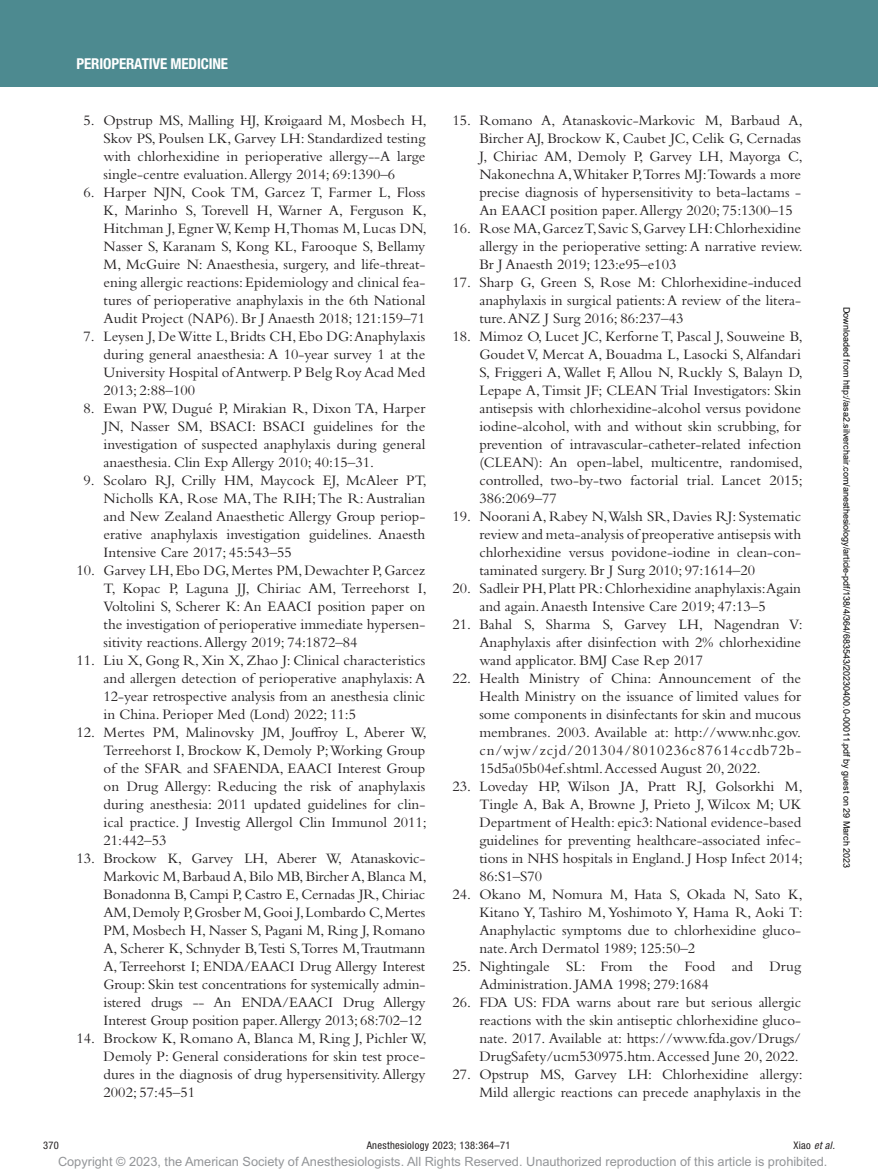
<style>
.page{position:relative;width:878px;height:1175px;background:#fff}
.page>*{position:absolute;margin:0;border:0;box-sizing:border-box;transform-origin:0 0}
.t1{font:15px/18px "Bembo Std";color:#231f20;text-align:justify}
.t2{font:700 condensed 15px "Helvetica Neue LT Std";letter-spacing:-.01em;color:#fff}
.t3{font:12.75px "Arial MT Std";color:#939598}
.t4{font:condensed 10.5px "Helvetica Neue LT Std";letter-spacing:.03em;color:#231f20}
.t5{font:italic condensed 10.5px "Helvetica Neue LT Std";color:#231f20}
.t6{font:9px "Arial";color:#000}
.s1{font-style:normal}
</style>
<div class="page">
<div style="left:0;top:0;width:878px;height:86px;background:#4d8a90"></div>
<p class="t2" style="left:77px;top:54px;width:153px">PERIOPERATIVE MEDICINE</p>
<p class="t1" style="left:104px;top:111px;width:325px;text-indent:-20px">5. Opstrup MS, Malling HJ, Krøigaard M, Mosbech H, Skov PS, Poulsen LK, Garvey LH: Standardized testing with chlorhexidine in perioperative allergy--A large single-centre evaluation. Allergy 2014; 69:1390–6</p>
<p class="t1" style="left:104px;top:183px;width:325px;text-indent:-20px">6. Harper NJN, Cook TM, Garcez T, Farmer L, Floss K, Marinho S, Torevell H, Warner A, Ferguson K, Hitchman J, Egner W, Kemp H,Thomas M, Lucas DN, Nasser S, Karanam S, Kong KL, Farooque S, Bellamy M, McGuire N: Anaesthesia, surgery, and life-threat&shy;ening allergic reactions: Epidemiology and clinical fea&shy;tures of perioperative anaphylaxis in the 6th National Audit Project (NAP6). Br J Anaesth 2018; 121:159–71</p>
<p class="t1" style="left:104px;top:327px;width:323px;text-indent:-20px">7. Leysen J, De Witte L, Bridts CH, Ebo DG: Anaphylaxis during general anaesthesia: A 10-year survey 1 at the University Hospital of Antwerp. P Belg Roy Acad Med 2013; 2:88–100</p>
<p class="t1" style="left:104px;top:399px;width:323px;text-indent:-20px">8. Ewan PW, Dugué P, Mirakian R, Dixon TA, Harper JN, Nasser SM, BSACI: BSACI guidelines for the investigation of suspected anaphylaxis during general anaesthesia. Clin Exp Allergy 2010; 40:15–31.</p>
<p class="t1" style="left:104px;top:471px;width:325px;text-indent:-20px">9. Scolaro RJ, Crilly HM, Maycock EJ, McAleer PT, Nicholls KA, Rose MA, The RIH; The R: Australian and New Zealand Anaesthetic Allergy Group periop&shy;erative anaphylaxis investigation guidelines. Anaesth Intensive Care 2017; 45:543–55</p>
<p class="t1" style="left:104px;top:561px;width:325px;text-indent:-27px">10. Garvey LH, Ebo DG, Mertes PM, Dewachter P, Garcez T, Kopac P, Laguna JJ, Chiriac AM, Terreehorst I, Voltolini S, Scherer K: An EAACI position paper on the investigation of perioperative immediate hypersen&shy;sitivity reactions. Allergy 2019; 74:1872–84</p>
<p class="t1" style="left:104px;top:651px;width:323px;text-indent:-27px">11. Liu X, Gong R, Xin X, Zhao J: Clinical characteristics and allergen detection of perioperative anaphylaxis: A 12-year retrospective analysis from an anesthesia clinic in China. Perioper Med (Lond) 2022; 11:5</p>
<p class="t1" style="left:104px;top:723px;width:325px;text-indent:-27px">12. Mertes PM, Malinovsky JM, Jouffroy L, Aberer W, Terreehorst I, Brockow K, Demoly P; Working Group of the SFAR and SFAENDA, EAACI Interest Group on Drug Allergy: Reducing the risk of anaphylaxis during anesthesia: 2011 updated guidelines for clin&shy;ical practice. J Investig Allergol Clin Immunol 2011; 21:442–53</p>
<p class="t1" style="left:104px;top:849px;width:325px;text-indent:-27px">13. Brockow K, Garvey LH, Aberer W, Atanaskovic-Markovic M, Barbaud A, Bilo MB, Bircher A, Blanca M, Bonadonna B, Campi P, Castro E, Cernadas JR, Chiriac AM, Demoly P, Grosber M, Gooi J, Lombardo C, Mertes PM, Mosbech H, Nasser S, Pagani M, Ring J, Romano A, Scherer K, Schnyder B, Testi S, Torres M, Trautmann A, Terreehorst I; ENDA/EAACI Drug Allergy Interest Group: Skin test concentrations for systemically admin&shy;istered drugs -- An ENDA/EAACI Drug Allergy Interest Group position paper. Allergy 2013; 68:702–12</p>
<p class="t1" style="left:104px;top:1029px;width:325px;text-indent:-27px">14. Brockow K, Romano A, Blanca M, Ring J, Pichler W, Demoly P: General considerations for skin test proce&shy;dures in the diagnosis of drug hypersensitivity. Allergy 2002; 57:45–51</p>
<p class="t1" style="left:479px;top:111px;width:325px;text-indent:-27px">15. Romano A, Atanaskovic-Markovic M, Barbaud A, Bircher AJ, Brockow K, Caubet JC, Celik G, Cernadas J, Chiriac AM, Demoly P, Garvey LH, Mayorga C, Nakonechna A,Whitaker P,Torres MJ:Towards a more precise diagnosis of hypersensitivity to beta-lactams - An EAACI position paper. Allergy 2020; 75:1300–15</p>
<p class="t1" style="left:479px;top:219px;width:325px;text-indent:-27px">16. Rose MA, Garcez T, Savic S, Garvey LH: Chlorhexidine allergy in the perioperative setting: A narrative review.<br>Br J Anaesth 2019; 123:e95–e103</p>
<p class="t1" style="left:479px;top:273px;width:323px;text-indent:-27px">17. Sharp G, Green S, Rose M: Chlorhexidine-induced anaphylaxis in surgical patients: A review of the litera&shy;ture. ANZ J Surg 2016; 86:237–43</p>
<p class="t1" style="left:479px;top:327px;width:325px;text-indent:-27px">18. Mimoz O, Lucet JC, Kerforne T, Pascal J, Souweine B, Goudet V, Mercat A, Bouadma L, Lasocki S, Alfandari S, Friggeri A, Wallet F, Allou N, Ruckly S, Balayn D, Lepape A, Timsit JF; CLEAN Trial Investigators: Skin antisepsis with chlorhexidine-alcohol versus povidone iodine-alcohol, with and without skin scrubbing, for prevention of intravascular-catheter-related infection (CLEAN): An open-label, multicentre, randomised, controlled, two-by-two factorial trial. Lancet 2015; 386:2069–77</p>
<p class="t1" style="left:479px;top:507px;width:323px;text-indent:-27px">19. Noorani A, Rabey N,Walsh SR, Davies RJ: Systematic review and meta-analysis of preoperative antisepsis with chlorhexidine versus povidone-iodine in clean-con&shy;taminated surgery. Br J Surg 2010; 97:1614–20</p>
<p class="t1" style="left:452px;top:579px;width:350px;text-align:center">20. Sadleir PH, Platt PR: Chlorhexidine anaphylaxis:Again and again. Anaesth Intensive Care 2019; 47:13–5</p>
<p class="t1" style="left:479px;top:615px;width:325px;text-indent:-27px">21. Bahal S, Sharma S, Garvey LH, Nagendran V:<br>Anaphylaxis after disinfection with 2% chlorhexidine wand applicator. BMJ Case Rep 2017</p>
<p class="t1" style="left:479px;top:669px;width:323px;text-indent:-27px">22. Health Ministry of China: Announcement of the Health Ministry on the issuance of limited values for some components in disinfectants for skin and mucous membranes. 2003. Available at: http://www.nhc.gov. cn/wjw/zcjd/201304/8010236c87614ccdb72b-15d5a05b04ef.shtml. Accessed August 20, 2022.</p>
<p class="t1" style="left:479px;top:777px;width:325px;text-indent:-27px">23. Loveday HP, Wilson JA, Pratt RJ, Golsorkhi M, Tingle A, Bak A, Browne J, Prieto J, Wilcox M; UK Department of Health: epic3: National evidence-based guidelines for preventing healthcare-associated infec&shy;tions in NHS hospitals in England. J Hosp Infect 2014; 86:S1–S70</p>
<p class="t1" style="left:479px;top:885px;width:325px;text-indent:-27px">24. Okano M, Nomura M, Hata S, Okada N, Sato K, Kitano Y, Tashiro M, Yoshimoto Y, Hama R, Aoki T:<br>Anaphylactic symptoms due to chlorhexidine gluco&shy;nate. Arch Dermatol 1989; 125:50–2</p>
<p class="t1" style="left:479px;top:957px;width:323px;text-indent:-27px">25. Nightingale SL: From the Food and Drug<br>Administration. JAMA 1998; 279:1684</p>
<p class="t1" style="left:479px;top:993px;width:323px;text-indent:-27px">26. FDA US: FDA warns about rare but serious allergic reactions with the skin antiseptic chlorhexidine gluco&shy;nate. 2017. Available at: https://www.fda.gov/Drugs/ DrugSafety/ucm530975.htm. Accessed June 20, 2022.</p>
<p class="t1" style="left:452px;top:1065px;width:352px;text-align:right">27. Opstrup MS, Garvey LH: Chlorhexidine allergy:<br>Mild allergic reactions can precede anaphylaxis in the</p>
<p class="t6" style="left:850px;top:306px;width:563px;rotate:90deg">Downloaded from http://asa2.silverchair.com/anesthesiology/article-pdf/138/4/364/683543/20230400.0-00011.pdf by guest on 29 March 2023</p>
<p class="t4" style="left:43px;top:1139px;width:17px">370</p>
<p class="t4" style="left:367px;top:1139px;width:145px">Anesthesiology 2023; 138:364–71</p>
<p class="t5" style="left:793px;top:1139px;width:43px"><span class="s1">Xiao</span> et al.</p>
<p class="t3" style="left:58px;top:1154px;width:771px">Copyright © 2023, the American Society of Anesthesiologists. All Rights Reserved. Unauthorized reproduction of this article is prohibited.</p>
</div>
